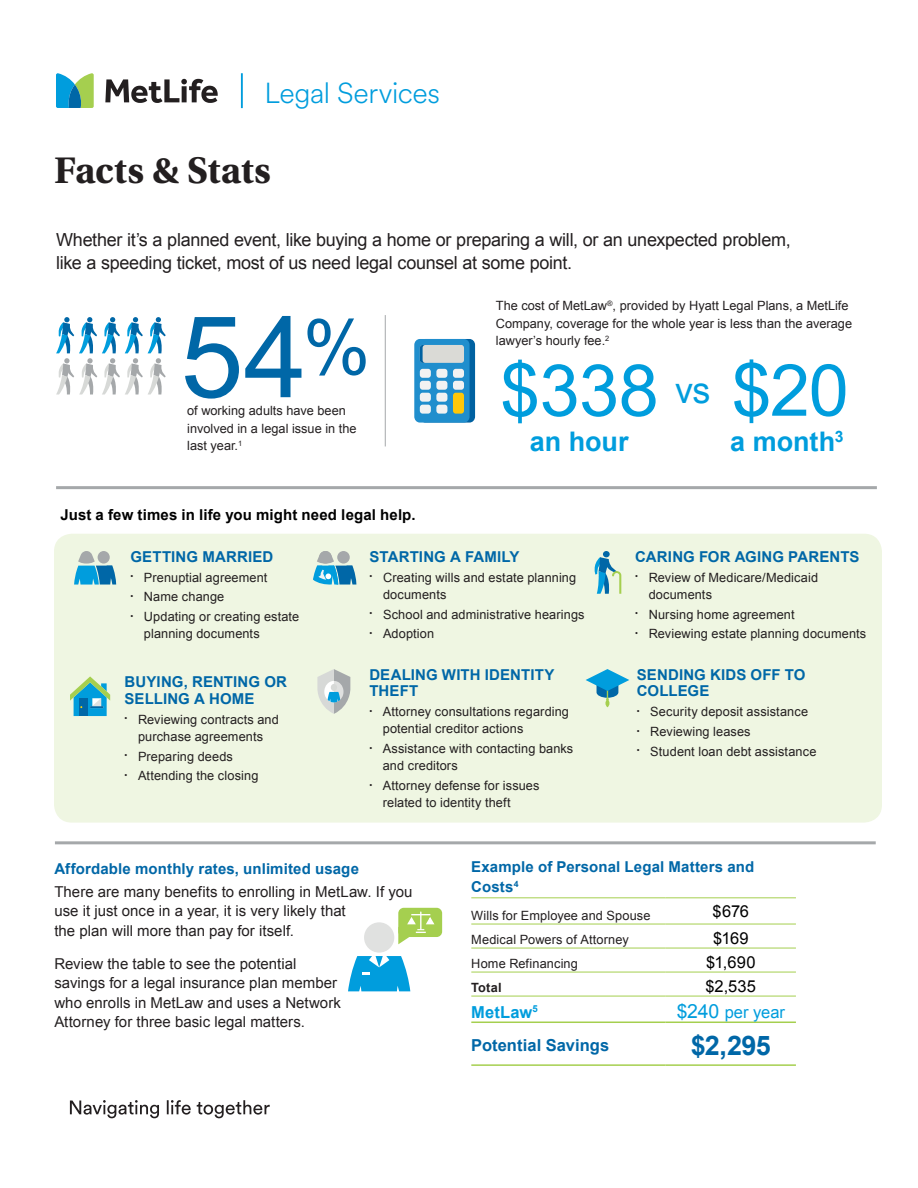
<style>
.page{position:relative;width:918px;height:1188px;background:#fff}
.page>*{position:absolute;margin:0;border:0;box-sizing:border-box;transform-origin:0 0}
.t1{font:113.55px "Arial";color:#0067a7}
.t2{font:72px "Arial";color:#009ddd}
.Headline{font:700 39px "Utopia Std";letter-spacing:-.005em;color:#231f20}
.t3{font:36px "Arial";color:#009ddd}
.t4{font:300 28.65px "Met Life Circular";letter-spacing:-.015em;color:#009ddd}
.t5{font:700 27px "Arial";letter-spacing:-.005em;color:#009ddd}
.Body_Copy{font:700 27px "Arial";color:#0067a7}
.Body_Copy-2{font:18px/22.5px "Arial";letter-spacing:-.015em;color:#231f20}
.Body_Copy-3{font:16.5px "Arial";letter-spacing:.01em;color:#000}
.Body_Copy-4{font:700 16.5px "Arial";color:#0067a7}
.Body_Copy-5{font:16.5px "Arial";color:#009ddd}
.Body_Copy-6{font:700 16.5px "Arial";letter-spacing:.01em;color:#009ddd}
.Body_Copy-7{font:15px/19.5px "Arial";letter-spacing:.005em;color:#231f20}
.Body_Copy-8{font:700 15px/16.5px "Arial";letter-spacing:.01em;color:#0067a7}
.Section_Head{font:700 15px "Arial";letter-spacing:.01em;color:#000}
.Section_Head-2{font:700 15px "Arial";letter-spacing:.01em;color:#0067a7}
.Body_Copy-9{font:12.75px/17.2px "Arial";letter-spacing:.005em;color:#231f20}
.Body_Copy-10{font:700 12.75px "Arial";letter-spacing:.015em;color:#231f20}
.s1{font-size:19.5px}
</style>
<div class="page">
<hr style="left:385px;top:315px;width:1px;height:131px;background:#a5a8aa">
<hr style="left:241px;top:73px;width:2px;height:35px;background:#009ddd">
<svg style="left:105px;top:79px;width:113px;height:24px"></svg>
<svg style="left:56px;top:73px;width:38px;height:35px"></svg>
<svg style="left:56px;top:317px;width:110px;height:78px"></svg>
<div style="left:54px;top:534px;width:828px;height:289px;background:#eff6e2;border-radius:18px"></div>
<div style="left:603px;top:551px;width:7px;height:6px;background:#0067a7;border-radius:50%"></div>
<svg style="left:594px;top:557px;width:27px;height:37px"></svg>
<svg style="left:586px;top:669px;width:43px;height:38px"></svg>
<svg style="left:313px;top:551px;width:43px;height:34px"></svg>
<svg style="left:317px;top:669px;width:33px;height:45px"></svg>
<svg style="left:74px;top:551px;width:42px;height:34px"></svg>
<svg style="left:70px;top:676px;width:40px;height:40px"></svg>
<div style="left:398px;top:908px;width:44px;height:29px;background:#a5cf4f;border-radius:5px"></div>
<div style="left:364px;top:922px;width:30px;height:31px;background:#e0e1e0;border-radius:50%"></div>
<svg style="left:398px;top:912px;width:37px;height:32px"></svg>
<svg style="left:348px;top:956px;width:62px;height:35px"></svg>
<hr style="left:471px;top:897px;width:195px;height:1px;background:#a5cf4f">
<hr style="left:666px;top:897px;width:130px;height:1px;background:#a5cf4f">
<hr style="left:471px;top:924px;width:195px;height:1px;background:#a5cf4f">
<hr style="left:666px;top:924px;width:130px;height:1px;background:#a5cf4f">
<hr style="left:471px;top:948px;width:195px;height:1px;background:#a5cf4f">
<hr style="left:666px;top:948px;width:130px;height:1px;background:#a5cf4f">
<hr style="left:471px;top:972px;width:195px;height:1px;background:#a5cf4f">
<hr style="left:666px;top:972px;width:130px;height:1px;background:#a5cf4f">
<hr style="left:471px;top:1022px;width:195px;height:1px;background:#a5cf4f">
<hr style="left:666px;top:1022px;width:130px;height:1px;background:#a5cf4f">
<hr style="left:471px;top:1064px;width:195px;height:2px;background:#a5cf4f">
<hr style="left:666px;top:1064px;width:130px;height:2px;background:#a5cf4f">
<hr style="left:471px;top:996px;width:195px;height:1px;background:#a5cf4f">
<hr style="left:666px;top:996px;width:130px;height:1px;background:#a5cf4f">
<hr style="left:55px;top:841px;width:821px;height:3px;background:#a5a8aa">
<hr style="left:56px;top:486px;width:821px;height:3px;background:#a5a8aa">
<div style="left:420px;top:339px;width:55px;height:84px;background:#0061a1;border-radius:6px"></div>
<div style="left:414px;top:339px;width:56px;height:84px;background:#208ecd;border-radius:6px"></div>
<div style="left:420px;top:345px;width:44px;height:18px;background:#dadad6;border-radius:3px"></div>
<svg style="left:420px;top:345px;width:5px;height:18px"></svg>
<div style="left:420px;top:369px;width:11px;height:9px;background:#f2f2f2;border-radius:3px"></div>
<div style="left:453px;top:369px;width:11px;height:9px;background:#f2f2f2;border-radius:3px"></div>
<div style="left:436px;top:369px;width:11px;height:9px;background:#f2f2f2;border-radius:3px"></div>
<div style="left:420px;top:381px;width:11px;height:9px;background:#f2f2f2;border-radius:3px"></div>
<div style="left:453px;top:381px;width:11px;height:9px;background:#f2f2f2;border-radius:3px"></div>
<div style="left:436px;top:381px;width:11px;height:9px;background:#f2f2f2;border-radius:3px"></div>
<div style="left:420px;top:393px;width:11px;height:9px;background:#f2f2f2;border-radius:3px"></div>
<div style="left:453px;top:393px;width:11px;height:21px;background:#ffc708;border-radius:3px"></div>
<div style="left:436px;top:393px;width:11px;height:9px;background:#f2f2f2;border-radius:3px"></div>
<div style="left:420px;top:405px;width:11px;height:9px;background:#f2f2f2;border-radius:3px"></div>
<div style="left:436px;top:405px;width:11px;height:9px;background:#f2f2f2;border-radius:3px"></div>
<svg style="left:70px;top:1100px;width:200px;height:18px"></svg>
<p class="t4" style="left:265px;top:73px;width:177px">Legal Services</p>
<p class="Headline" style="left:54px;top:147px;width:218px">Facts &amp; Stats</p>
<p class="Body_Copy-2" style="left:56px;top:229px;width:736px">Whether it’s a planned event, like buying a home or preparing a will, or an unexpected problem, like a speeding ticket, most of us need legal counsel at some point.</p>
<p class="Body_Copy-9" style="left:496px;top:297px;width:358px">The cost of MetLaw<sup>®</sup>, provided by Hyatt Legal Plans, a MetLife<br>Company, coverage for the whole year is less than the average lawyer’s hourly fee.<sup>2</sup></p>
<p class="t2" style="left:500px;top:343px;width:160px">$338</p>
<p class="t1" style="left:180px;top:283px;width:191px">54<sup>%</sup></p>
<p class="t2" style="left:732px;top:343px;width:119px">$20</p>
<p class="t3" style="left:675px;top:367px;width:37px">vs</p>
<p class="Body_Copy-9" style="left:187px;top:403px;width:171px">of working adults have been involved in a legal issue in the last year.<sup>1</sup></p>
<p class="t5" style="left:530px;top:423px;width:100px">an hour</p>
<p class="t5" style="left:730px;top:423px;width:115px">a month<sup>3</sup></p>
<p class="Section_Head" style="left:60px;top:505px;width:357px">Just a few times in life you might need legal help.</p>
<p class="Body_Copy-8" style="left:130px;top:549px;width:145px">GETTING MARRIED</p>
<p class="Body_Copy-9" style="left:130px;top:569px;width:138px"><sup>•</sup> Prenuptial agreement</p>
<p class="Body_Copy-9" style="left:130px;top:588px;width:95px"><sup>•</sup> Name change</p>
<p class="Body_Copy-9" style="left:144px;top:608px;width:157px;text-indent:-13px"><sup>•</sup> Updating or creating estate planning documents</p>
<p class="Body_Copy-8" style="left:125px;top:674px;width:164px">BUYING, RENTING OR<br>SELLING A HOME</p>
<p class="Body_Copy-9" style="left:125px;top:711px;width:156px;text-align:center"><sup>•</sup> Reviewing contracts and purchase agreements</p>
<p class="Body_Copy-9" style="left:125px;top:748px;width:110px"><sup>•</sup> Preparing deeds</p>
<p class="Body_Copy-9" style="left:125px;top:767px;width:135px"><sup>•</sup> Attending the closing</p>
<p class="Body_Copy-8" style="left:370px;top:549px;width:151px">STARTING A FAMILY</p>
<p class="Body_Copy-9" style="left:383px;top:569px;width:195px;text-indent:-13px"><sup>•</sup> Creating wills and estate planning documents</p>
<p class="Body_Copy-9" style="left:370px;top:606px;width:217px"><sup>•</sup> School and administrative hearings</p>
<p class="Body_Copy-9" style="left:370px;top:625px;width:66px"><sup>•</sup> Adoption</p>
<p class="Body_Copy-8" style="left:369px;top:667px;width:187px">DEALING WITH IDENTITY<br>THEFT</p>
<p class="Body_Copy-9" style="left:383px;top:703px;width:188px;text-indent:-13px"><sup>•</sup> Attorney consultations regarding potential creditor actions</p>
<p class="Body_Copy-9" style="left:383px;top:740px;width:192px;text-indent:-13px"><sup>•</sup> Assistance with contacting banks and creditors</p>
<p class="Body_Copy-9" style="left:383px;top:777px;width:158px;text-indent:-13px"><sup>•</sup> Attorney defense for issues related to identity theft</p>
<p class="Body_Copy-8" style="left:635px;top:549px;width:226px">CARING FOR AGING PARENTS</p>
<p class="Body_Copy-9" style="left:649px;top:569px;width:171px;text-indent:-13px"><sup>•</sup> Review of Medicare/Medicaid documents</p>
<p class="Body_Copy-9" style="left:635px;top:606px;width:161px"><sup>•</sup> Nursing home agreement</p>
<p class="Body_Copy-9" style="left:635px;top:625px;width:232px"><sup>•</sup> Reviewing estate planning documents</p>
<p class="Body_Copy-8" style="left:637px;top:667px;width:170px">SENDING KIDS OFF TO<br>COLLEGE</p>
<p class="Body_Copy-9" style="left:637px;top:703px;width:173px"><sup>•</sup> Security deposit assistance</p>
<p class="Body_Copy-9" style="left:637px;top:723px;width:115px"><sup>•</sup> Reviewing leases</p>
<p class="Body_Copy-9" style="left:637px;top:743px;width:181px"><sup>•</sup> Student loan debt assistance</p>
<p class="Section_Head-2" style="left:54px;top:859px;width:306px">Affordable monthly rates, unlimited usage</p>
<p class="Body_Copy-7" style="left:54px;top:882px;width:360px">There are many benefits to enrolling in MetLaw. If you use it just once in a year, it is very likely that<br>the plan will more than pay for itself.</p>
<p class="Body_Copy-7" style="left:54px;top:954px;width:288px">Review the table to see the potential savings for a legal insurance plan member who enrolls in MetLaw and uses a Network Attorney for three basic legal matters.</p>
<p class="Body_Copy-8" style="left:471px;top:858px;width:284px;line-height:19.5px">Example of Personal Legal Matters and<br>Costs<sup>4</sup></p>
<p class="Body_Copy-9" style="left:471px;top:907px;width:181px">Wills for Employee and Spouse</p>
<p class="Body_Copy-3" style="left:713px;top:901px;width:38px">$676</p>
<p class="Body_Copy-9" style="left:471px;top:931px;width:159px">Medical Powers of Attorney</p>
<p class="Body_Copy-3" style="left:713px;top:927px;width:37px">$169</p>
<p class="Body_Copy-9" style="left:471px;top:955px;width:108px">Home Refinancing</p>
<p class="Body_Copy-3" style="left:706px;top:951px;width:51px">$1,690</p>
<p class="Body_Copy-10" style="left:471px;top:979px;width:32px">Total</p>
<p class="Body_Copy-3" style="left:706px;top:975px;width:52px">$2,535</p>
<p class="Body_Copy-6" style="left:471px;top:1001px;width:68px">MetLaw<sup>5</sup></p>
<p class="Body_Copy-5" style="left:677px;top:1001px;width:110px"><span class="s1">$240</span> per year</p>
<p class="Body_Copy-4" style="left:471px;top:1034px;width:139px">Potential Savings</p>
<p class="Body_Copy" style="left:691px;top:1028px;width:82px">$2,295</p>
</div>
